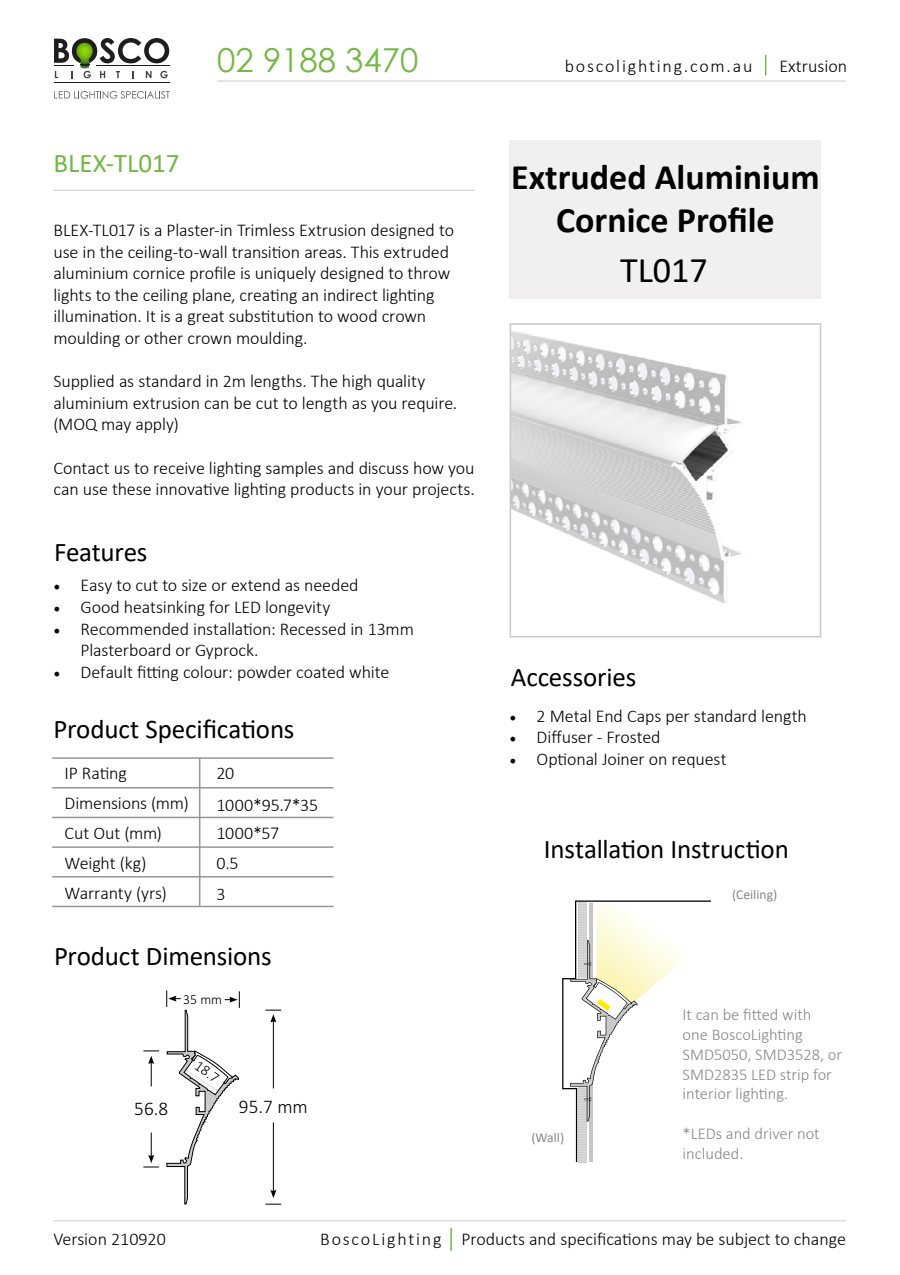
<style>
.page{position:relative;width:900px;height:1275px;background:#fff}
.page>*{position:absolute;margin:0;border:0;box-sizing:border-box;transform-origin:0 0}
.t1{font:36.15px "Calibri";color:#000}
.t2{font:700 36px/42.2px "Calibri";color:#000;text-align:center}
.t3{font:33px "Century Gothic";color:#72b845}
.t4{font:27px "Calibri";letter-spacing:-.005em;color:#000}
.t5{font:27px "Calibri";color:#72b845}
.t6{font:300 19.35px "Calibri";color:#000}
.t7{font:300 18px/21.6px "Calibri";letter-spacing:-.005em;color:#000}
.t8{font:300 18px "Calibri";letter-spacing:.1em;color:#000}
.t9{font:300 16.5px/19.8px "Calibri";color:#878787}
.t10{font:300 14.85px "Calibri";color:#000}
.t11{font:300 13.8px "Calibri";color:#000}
.t12{font:13.65px "Calibri";color:#878787}
.s1{font-family:"Minion Pro";font-weight:400}
</style>
<div class="page">
<hr style="left:54px;top:82px;width:115px;height:1px;background:#1f1e1c">
<svg style="left:54px;top:38px;width:115px;height:40px"></svg>
<svg style="left:54px;top:91px;width:116px;height:8px"></svg>
<svg style="left:765px;top:55px;width:1px;height:21px"></svg>
<hr style="left:217px;top:81px;width:629px;height:1px;background:#d3cac9">
<hr style="left:54px;top:1221px;width:792px;height:1px;background:#d3cac9">
<hr style="left:450px;top:1228px;width:2px;height:23px;background:#72b845">
<div style="left:510px;top:140px;width:311px;height:158px;background:#f2efef"></div>
<hr style="left:54px;top:190px;width:421px;height:1px;background:#d3cac9">
<img style="left:513px;top:331px;width:230px;height:273px">
<div style="left:510px;top:323px;width:311px;height:315px;border:2px solid #c8cac9"></div>
<svg style="left:266px;top:1204px;width:15px;height:1px"></svg>
<svg style="left:143px;top:1051px;width:16px;height:35px"></svg>
<hr style="left:273px;top:1020px;width:1px;height:68px;background:#000">
<svg style="left:266px;top:1010px;width:15px;height:13px"></svg>
<svg style="left:143px;top:1133px;width:16px;height:35px"></svg>
<hr style="left:273px;top:1122px;width:1px;height:70px;background:#000">
<svg style="left:270px;top:1190px;width:6px;height:8px"></svg>
<svg style="left:166px;top:990px;width:74px;height:215px"></svg>
<svg style="left:562px;top:900px;width:149px;height:262px"></svg>
<hr style="left:52px;top:787px;width:282px;height:2px;background:#979696">
<hr style="left:52px;top:817px;width:282px;height:1px;background:#979696">
<hr style="left:52px;top:846px;width:282px;height:2px;background:#979696">
<hr style="left:52px;top:876px;width:282px;height:2px;background:#979696">
<hr style="left:52px;top:906px;width:282px;height:1px;background:#979696">
<hr style="left:52px;top:757px;width:282px;height:2px;background:#979696">
<hr style="left:199px;top:757px;width:1px;height:149px;background:#979696">
<h3 class="t5" style="left:54px;top:144px;width:127px">BLEX-TL017</h3>
<h3 class="t3" style="left:217px;top:37px;width:203px">02 9188 3470</h3>
<p class="t7" style="left:54px;top:219px;width:402px">BLEX-TL017 is a Plaster-in Trimless Extrusion designed to use in the ceiling-to-wall transition areas. This extruded aluminium cornice profile is uniquely designed to throw lights to the ceiling plane, creating an indirect lighting illumination. It is a great substitution to wood crown moulding or other crown moulding.</p>
<p class="t7" style="left:54px;top:370px;width:405px">Supplied as standard in 2m lengths. The high quality aluminium extrusion can be cut to length as you require. (MOQ may apply)</p>
<p class="t7" style="left:54px;top:457px;width:423px">Contact us to receive lighting samples and discuss how you can use these innovative lighting products in your projects.</p>
<h3 class="t4" style="left:54px;top:534px;width:95px">Features</h3>
<p class="t7" style="left:54px;top:575px;width:307px"><span class="s1">•</span> Easy to cut to size or extend as needed</p>
<p class="t7" style="left:54px;top:596px;width:278px"><span class="s1">•</span> Good heatsinking for LED longevity</p>
<p class="t7" style="left:81px;top:618px;width:335px;text-indent:-27px"><span class="s1">•</span> Recommended installation: Recessed in 13mm<br>Plasterboard or Gyprock.</p>
<p class="t7" style="left:54px;top:661px;width:337px"><span class="s1">•</span> Default fitting colour: powder coated white</p>
<h3 class="t4" style="left:54px;top:710px;width:243px">Product Specifications</h3>
<p class="t7" style="left:65px;top:758px;width:126px;line-height:29.8px">IP Rating<br>Dimensions (mm)<br>Cut Out (mm)<br>Weight (kg)<br>Warranty (yrs)</p>
<p class="t7" style="left:217px;top:762px;width:19px">20</p>
<p class="t7" style="left:217px;top:791px;width:103px;line-height:27.9px">1000*95.7*35<br>1000*57</p>
<p class="t7" style="left:217px;top:848px;width:24px;line-height:30.3px">0.5<br>3</p>
<h3 class="t4" style="left:54px;top:937px;width:219px">Product Dimensions</h3>
<p class="t11" style="left:183px;top:991px;width:40px">35 mm</p>
<p class="t10" style="left:202px;top:1056px;width:28px;rotate:35deg">18.7</p>
<p class="t6" style="left:134px;top:1096px;width:36px">56.8</p>
<p class="t6" style="left:239px;top:1095px;width:70px">95.7 mm</p>
<p class="t8" style="left:565px;top:55px;width:189px">boscolighting.com.au</p>
<p class="t7" style="left:780px;top:55px;width:69px">Extrusion</p>
<h2 class="t2" style="left:511px;top:156px;width:310px">Extruded Aluminium<br>Cornice Profile</h2>
<h1 class="t1" style="left:620px;top:245px;width:89px">TL017</h1>
<h3 class="t4" style="left:511px;top:658px;width:127px">Accessories</h3>
<p class="t7" style="left:510px;top:705px;width:299px"><span class="s1">•</span> 2 Metal End Caps per standard length</p>
<p class="t7" style="left:510px;top:726px;width:153px"><span class="s1">•</span> Diffuser - Frosted</p>
<p class="t7" style="left:510px;top:748px;width:218px"><span class="s1">•</span> Optional Joiner on request</p>
<h3 class="t4" style="left:544px;top:830px;width:246px">Installation Instruction</h3>
<p class="t12" style="left:531px;top:1128px;width:34px">(Wall)</p>
<p class="t12" style="left:732px;top:885px;width:47px">(Ceiling)</p>
<p class="t9" style="left:683px;top:1005px;width:161px">It can be fitted with<br>one BoscoLighting<br>SMD5050, SMD3528, or<br>SMD2835 LED strip for interior lighting.</p>
<p class="t9" style="left:683px;top:1124px;width:139px">*LEDs and driver not included.</p>
<p class="t7" style="left:54px;top:1228px;width:114px">Version 210920</p>
<p class="t7" style="left:320px;top:1228px;width:527px">BoscoLighting Products and specifications may be subject to change</p>
</div>
